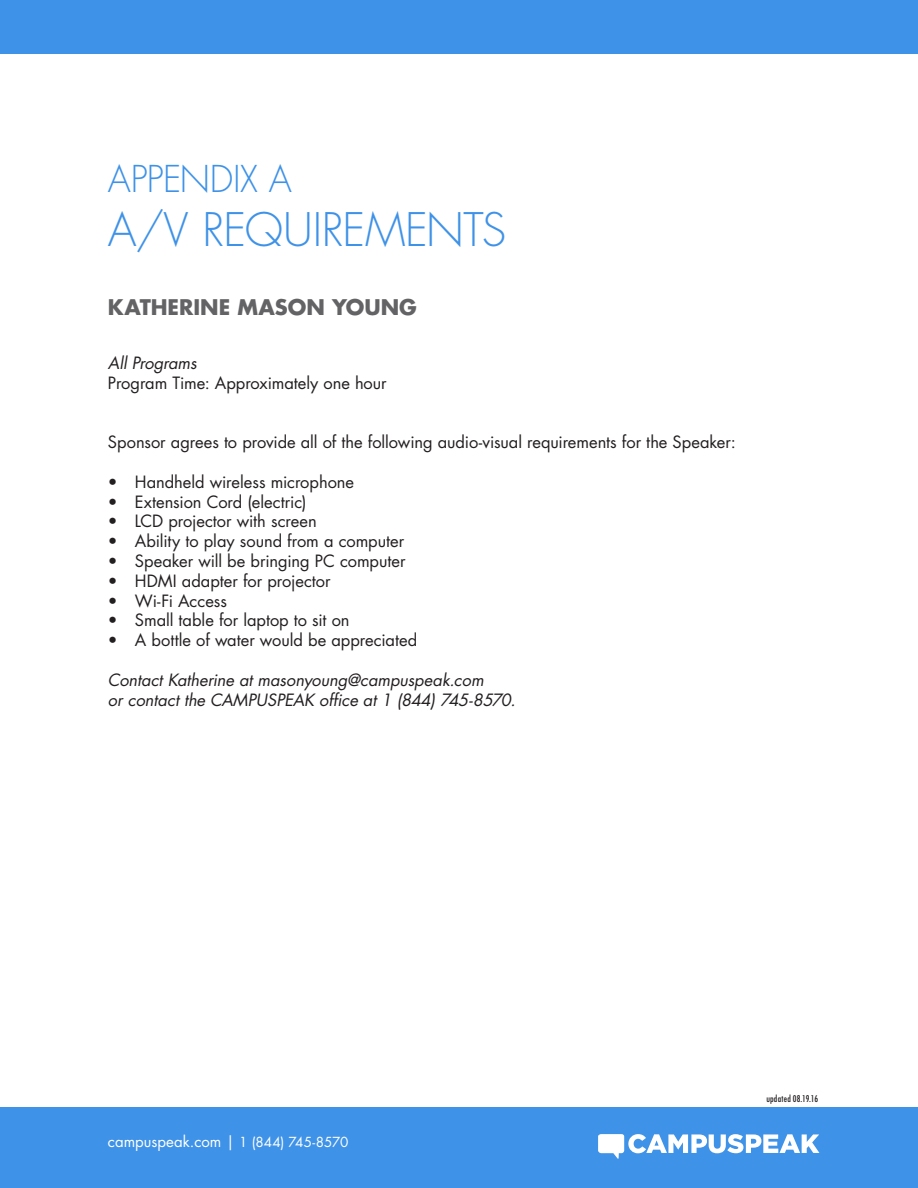
<style>
.page{position:relative;width:918px;height:1188px;background:#fff}
.page>*{position:absolute;margin:0;border:0;box-sizing:border-box;transform-origin:0 0}
.t1{font:300 45px "Futura Std";letter-spacing:-.015em;color:#3e92e7}
.t2{font:300 36px "Futura Std";letter-spacing:-.015em;color:#3e92e7}
.t3{font:700 21px "Futura Std";color:#636366}
.t4{font:16.5px "Futura Std";color:#231f20}
.t5{font:italic 16.5px/19.8px "Futura Std";letter-spacing:-.005em;color:#231f20}
.t6{font:15px "Futura Std";color:#fff}
.t7{font:500 condensed 9px "Futura";letter-spacing:.025em;color:#231f20}
.s1{font-size:13.5px}
</style>
<div class="page">
<div style="left:0;top:1108px;width:918px;height:80px;background:#3e92e7"></div>
<div style="left:0;top:0;width:918px;height:54px;background:#3e92e7"></div>
<svg style="left:598px;top:1134px;width:221px;height:25px"></svg>
<p class="t2" style="left:108px;top:157px;width:186px">APPENDIX A</p>
<p class="t1" style="left:108px;top:202px;width:400px">A/V REQUIREMENTS</p>
<p class="t3" style="left:108px;top:293px;width:310px">KATHERINE MASON YOUNG</p>
<p class="t5" style="left:108px;top:353px;width:90px">All Programs</p>
<p class="t4" style="left:108px;top:372px;width:280px">Program Time: Approximately one hour</p>
<p class="t4" style="left:108px;top:432px;width:629px">Sponsor agrees to provide all of the following audio-visual requirements for the Speaker:</p>
<p class="t4" style="left:108px;top:471px;width:248px">• Handheld wireless microphone</p>
<p class="t4" style="left:108px;top:491px;width:200px">• Extension Cord (electric)</p>
<p class="t4" style="left:108px;top:511px;width:210px">• LCD projector with screen</p>
<p class="t4" style="left:108px;top:531px;width:298px">• Ability to play sound from a computer</p>
<p class="t4" style="left:108px;top:550px;width:299px">• Speaker will be bringing PC computer</p>
<p class="t4" style="left:108px;top:570px;width:224px">• HDMI adapter for projector</p>
<p class="t4" style="left:108px;top:590px;width:121px">• Wi-Fi Access</p>
<p class="t4" style="left:108px;top:610px;width:243px">• Small table for laptop to sit on</p>
<p class="t4" style="left:108px;top:630px;width:311px">• A bottle of water would be appreciated</p>
<p class="t5" style="left:108px;top:670px;width:409px">Contact Katherine at masonyoung@campuspeak.com<br>or contact the CAMPUSPEAK office at 1 (844) 745-8570.</p>
<p class="t6" style="left:108px;top:1132px;width:242px">campuspeak.com | <span class="s1">1 (844) 745-8570</span></p>
<p class="t7" style="left:766px;top:1093px;width:53px">updated 08.19.16</p>
</div>
